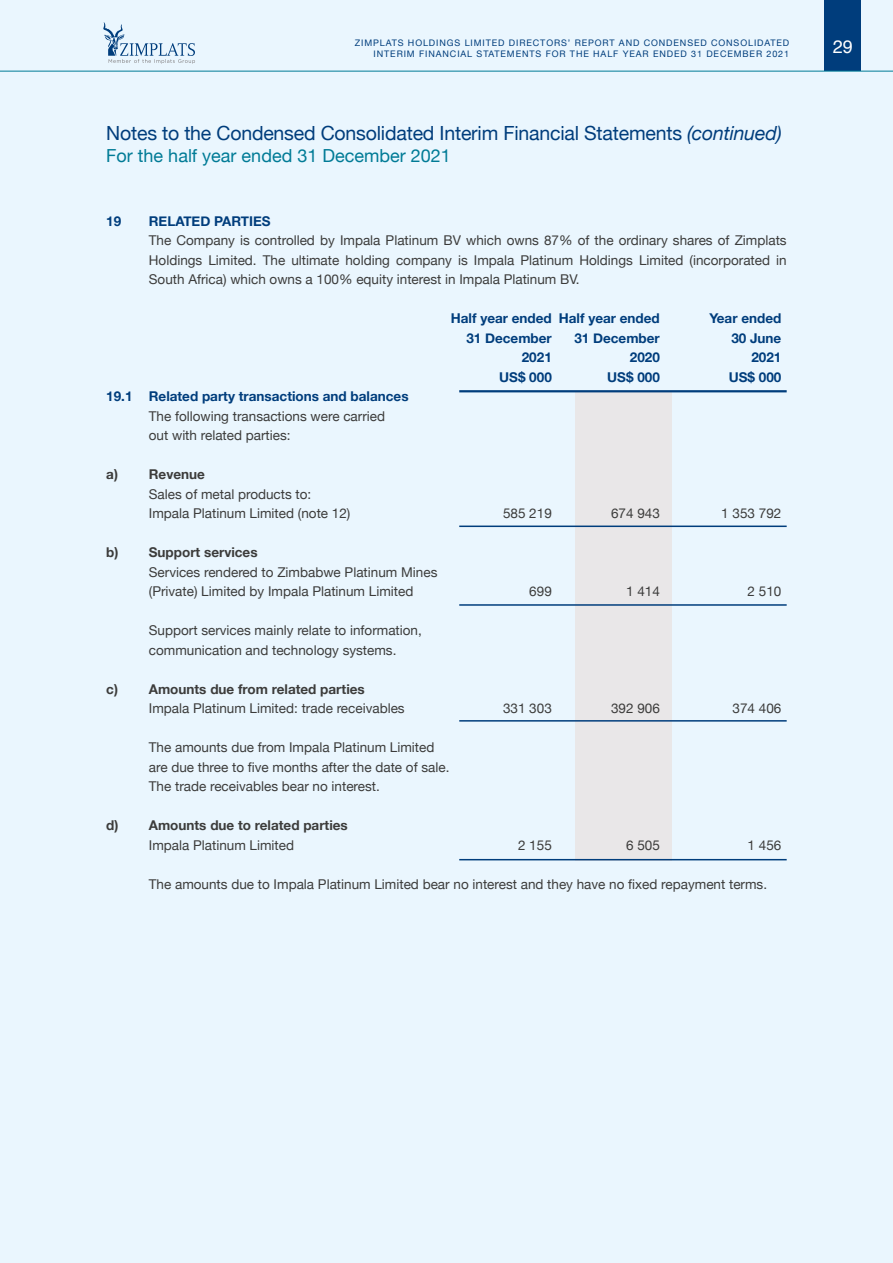
<style>
.page{position:relative;width:893px;height:1263px;background:#eaf6fe}
.page>*{position:absolute;margin:0;border:0;box-sizing:border-box;transform-origin:0 0}
.t1{font:19.5px "Helvetica Neue";letter-spacing:-.01em;color:#003d7c}
.t2{font:18px "Helvetica Neue";color:#007b96}
.t3{font:18px "Helvetica";color:#fff}
.t4{font:13.5px/19.5px "Helvetica Neue";color:#3c3c3b}
.t5{font:700 13.5px "Helvetica Neue";color:#003d7c}
.t6{font:700 13.5px "Helvetica Neue";color:#3c3c3b}
.t7{font:9px/10.8px "Helvetica Neue";letter-spacing:.1em;color:#003d7c;text-align:right}
.s1{font-style:italic}
</style>
<div class="page">
<div style="left:824px;top:0;width:37px;height:70px;background:#003d7c"></div>
<svg style="left:103px;top:22px;width:92px;height:42px"></svg>
<hr style="left:0;top:71px;width:893px;height:1px;background:#007b96">
<div style="left:575px;top:392px;width:96px;height:467px;background:#e9e7e8"></div>
<hr style="left:459px;top:390px;width:328px;height:2px;background:#003d7c">
<hr style="left:459px;top:525px;width:328px;height:2px;background:#003d7c">
<hr style="left:459px;top:604px;width:328px;height:2px;background:#003d7c">
<hr style="left:459px;top:720px;width:328px;height:2px;background:#003d7c">
<hr style="left:459px;top:859px;width:328px;height:1px;background:#003d7c">
<p class="t7" style="left:355px;top:38px;width:436px">ZIMPLATS HOLDINGS LIMITED DIRECTORS’ REPORT AND CONDENSED CONSOLIDATED<br>INTERIM FINANCIAL STATEMENTS FOR THE HALF YEAR ENDED 31 DECEMBER 2021</p>
<h2 class="t3" style="left:833px;top:33px;width:22px">29</h2>
<h1 class="t1" style="left:106px;top:119px;width:677px">Notes to the Condensed Consolidated Interim Financial Statements <span class="s1">(continued)</span></h1>
<h2 class="t2" style="left:106px;top:142px;width:346px">For the half year ended 31 December 2021</h2>
<p class="t5" style="left:106px;top:210px;width:17px">19</p>
<p class="t5" style="left:149px;top:210px;width:123px">RELATED PARTIES</p>
<p class="t4" style="left:149px;top:231px;width:639px;text-align:justify">The Company is controlled by Impala Platinum BV which owns 87% of the ordinary shares of Zimplats Holdings Limited. The ultimate holding company is Impala Platinum Holdings Limited (incorporated in South Africa) which owns a 100% equity interest in Impala Platinum BV.</p>
<p class="t5" style="left:451px;top:308px;width:210px">Half year ended Half year ended</p>
<p class="t5" style="left:709px;top:308px;width:74px">Year ended</p>
<p class="t5" style="left:466px;top:327px;width:87px">31 December</p>
<p class="t5" style="left:574px;top:327px;width:87px">31 December</p>
<p class="t5" style="left:731px;top:327px;width:52px">30 June</p>
<p class="t5" style="left:522px;top:347px;width:32px">2021</p>
<p class="t5" style="left:630px;top:347px;width:32px">2020</p>
<p class="t5" style="left:751px;top:347px;width:32px">2021</p>
<p class="t5" style="left:499px;top:366px;width:54px">US$ 000</p>
<p class="t5" style="left:607px;top:366px;width:54px">US$ 000</p>
<p class="t5" style="left:729px;top:366px;width:54px">US$ 000</p>
<p class="t5" style="left:106px;top:386px;width:304px">19.1 Related party transactions and balances</p>
<p class="t4" style="left:149px;top:407px;width:238px">The following transactions were carried out with related parties:</p>
<p class="t6" style="left:106px;top:464px;width:100px">a) Revenue</p>
<p class="t4" style="left:149px;top:485px;width:203px">Sales of metal products to:<br>Impala Platinum Limited (note 12)</p>
<p class="t4" style="left:503px;top:504px;width:50px">585 219</p>
<p class="t4" style="left:611px;top:504px;width:50px">674 943</p>
<p class="t4" style="left:721px;top:504px;width:62px">1 353 792</p>
<p class="t6" style="left:106px;top:542px;width:153px">b) Support services</p>
<p class="t4" style="left:149px;top:563px;width:290px">Services rendered to Zimbabwe Platinum Mines (Private) Limited by Impala Platinum Limited</p>
<p class="t4" style="left:529px;top:582px;width:24px">699</p>
<p class="t4" style="left:626px;top:582px;width:35px">1 414</p>
<p class="t4" style="left:748px;top:582px;width:35px">2 510</p>
<p class="t4" style="left:149px;top:621px;width:275px">Support services mainly relate to information, communication and technology systems.</p>
<p class="t6" style="left:106px;top:678px;width:260px">c) Amounts due from related parties</p>
<p class="t4" style="left:149px;top:699px;width:257px">Impala Platinum Limited: trade receivables</p>
<p class="t4" style="left:503px;top:699px;width:50px">331 303</p>
<p class="t4" style="left:611px;top:699px;width:50px">392 906</p>
<p class="t4" style="left:733px;top:699px;width:50px">374 406</p>
<p class="t4" style="left:149px;top:738px;width:302px">The amounts due from Impala Platinum Limited are due three to five months after the date of sale.<br>The trade receivables bear no interest.</p>
<p class="t6" style="left:106px;top:815px;width:243px">d) Amounts due to related parties</p>
<p class="t4" style="left:149px;top:836px;width:147px">Impala Platinum Limited</p>
<p class="t4" style="left:518px;top:836px;width:35px">2 155</p>
<p class="t4" style="left:626px;top:836px;width:35px">6 505</p>
<p class="t4" style="left:748px;top:836px;width:35px">1 456</p>
<p class="t4" style="left:149px;top:875px;width:620px">The amounts due to Impala Platinum Limited bear no interest and they have no fixed repayment terms.</p>
</div>
